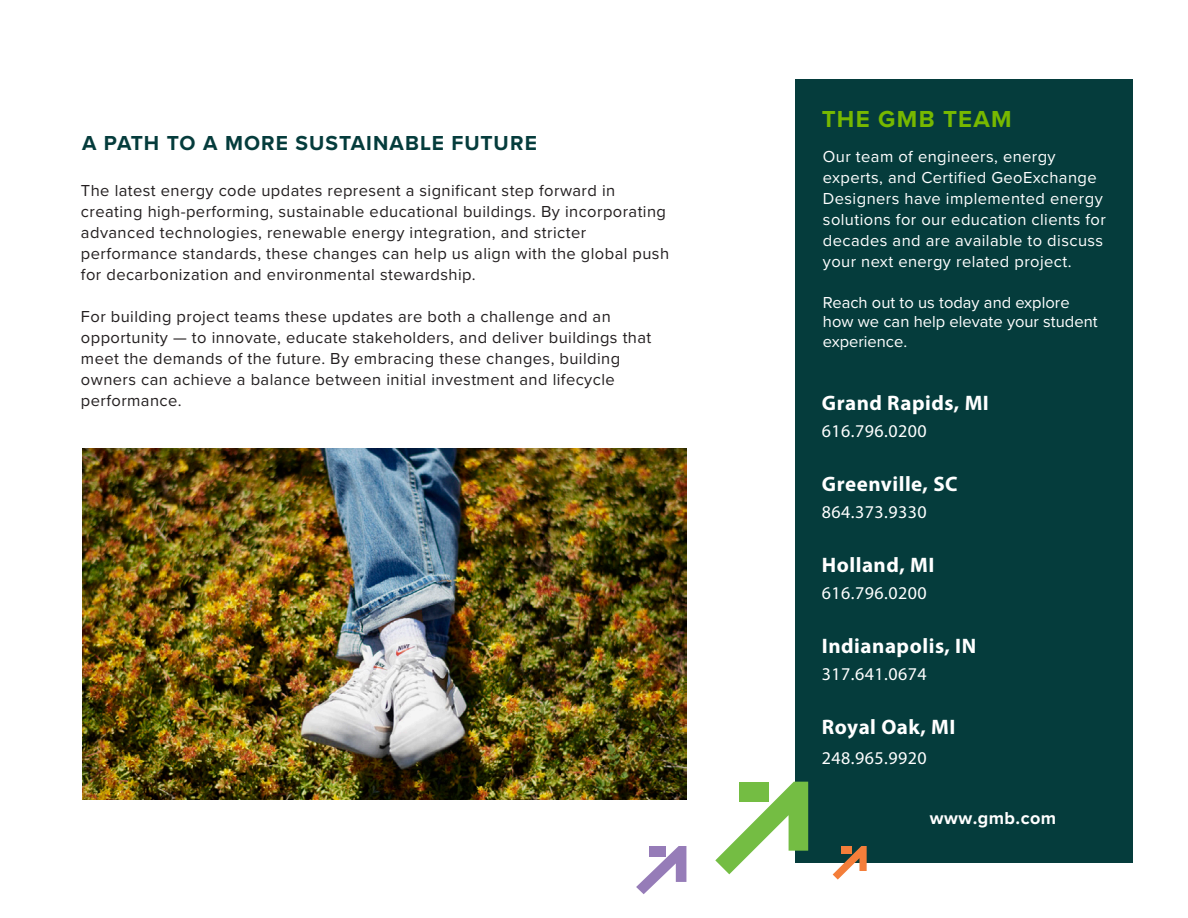
<style>
.page{position:relative;width:1188px;height:918px;background:#fff}
.page>*{position:absolute;margin:0;border:0;box-sizing:border-box;transform-origin:0 0}
.Subhead_2{font:700 24px "Proxima Nova";letter-spacing:.055em;color:#77b800}
.t1{font:700 21px "Myriad Pro";letter-spacing:.025em;color:#fff}
.Subhead_2-2{font:700 21px "Proxima Nova";letter-spacing:.05em;color:#053c3c}
.t2{font:18px "Myriad Pro";letter-spacing:.025em;color:#fff}
.t3{font:700 18px "Proxima Nova";letter-spacing:.025em;color:#fff}
.t4{font:16.5px/21px "Proxima Nova";letter-spacing:.025em;color:#231f20}
.t5{font:16.5px/21px "Proxima Nova";letter-spacing:.025em;color:#fff}
.t6{font:16.5px/19.8px "Proxima Nova";color:#fff}
</style>
<div class="page">
<div style="left:796px;top:80px;width:337px;height:783px;background:#053c3c"></div>
<svg style="left:715px;top:782px;width:93px;height:92px"></svg>
<svg style="left:636px;top:846px;width:50px;height:48px"></svg>
<svg style="left:833px;top:846px;width:34px;height:34px"></svg>
<img style="left:82px;top:448px;width:604px;height:351px">
<p class="Subhead_2-2" style="left:82px;top:128px;width:456px">A PATH TO A MORE SUSTAINABLE FUTURE</p>
<p class="t4" style="left:81px;top:179px;width:590px">The latest energy code updates represent a significant step forward in creating high-performing, sustainable educational buildings. By incorporating advanced technologies, renewable energy integration, and stricter performance standards, these changes can help us align with the global push for decarbonization and environmental stewardship.</p>
<p class="t4" style="left:81px;top:305px;width:572px">For building project teams these updates are both a challenge and an opportunity — to innovate, educate stakeholders, and deliver buildings that meet the demands of the future. By embracing these changes, building owners can achieve a balance between initial investment and lifecycle performance.</p>
<p class="Subhead_2" style="left:822px;top:101px;width:191px">THE GMB TEAM</p>
<p class="t5" style="left:823px;top:145px;width:285px">Our team of engineers, energy experts, and Certified GeoExchange Designers have implemented energy solutions for our education clients for decades and are available to discuss your next energy related project.</p>
<p class="t6" style="left:823px;top:292px;width:276px">Reach out to us today and explore how we can help elevate your student experience.</p>
<p class="t1" style="left:822px;top:389px;width:169px">Grand Rapids, MI</p>
<p class="t2" style="left:822px;top:420px;width:106px">616.796.0200</p>
<p class="t1" style="left:822px;top:470px;width:137px">Greenville, SC</p>
<p class="t2" style="left:822px;top:501px;width:106px">864.373.9330</p>
<p class="t1" style="left:822px;top:551px;width:114px">Holland, MI</p>
<p class="t2" style="left:822px;top:582px;width:106px">616.796.0200</p>
<p class="t1" style="left:822px;top:632px;width:156px">Indianapolis, IN</p>
<p class="t2" style="left:822px;top:663px;width:106px">317.641.0674</p>
<p class="t1" style="left:822px;top:713px;width:135px">Royal Oak, MI</p>
<p class="t2" style="left:822px;top:747px;width:106px">248.965.9920</p>
<p class="t3" style="left:930px;top:805px;width:128px">www.gmb.com</p>
</div>
